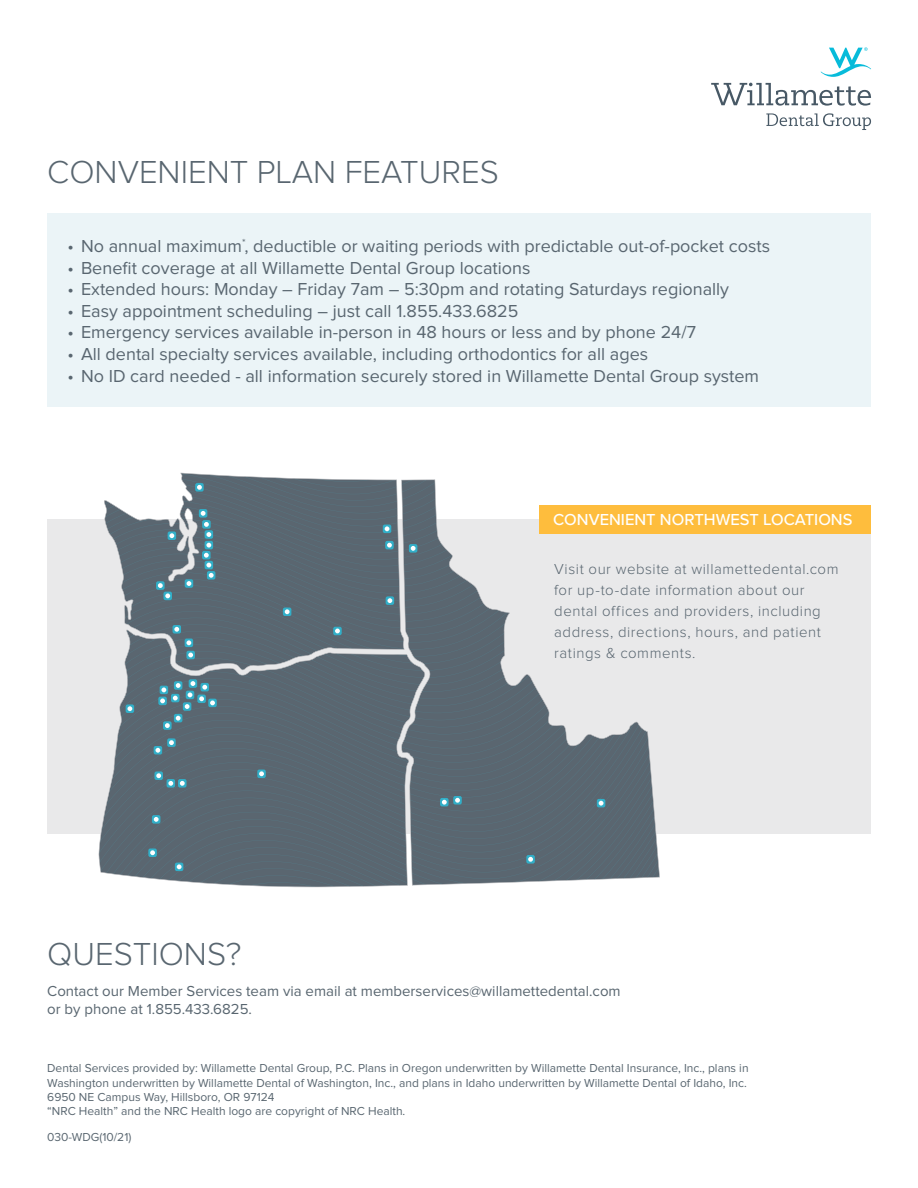
<style>
.page{position:relative;width:918px;height:1188px;background:#fff}
.page>*{position:absolute;margin:0;border:0;box-sizing:border-box;transform-origin:0 0}
.t1{font:300 33px "Proxima Nova";color:#596670}
.t2{font:18px "Proxima Nova";color:#596670}
.t3{font:500 16.5px "Proxima Nova";color:#fff}
.t4{font:300 15px/21px "Proxima Nova";letter-spacing:.035em;color:#596670}
.t5{font:15px/18px "Proxima Nova";color:#596670}
.t6{font:12px/14.4px "Proxima Nova";color:#596670}
</style>
<div class="page">
<div style="left:47px;top:213px;width:824px;height:193px;background:#ebf4f7"></div>
<svg style="left:711px;top:83px;width:160px;height:23px"></svg>
<svg style="left:766px;top:113px;width:105px;height:17px"></svg>
<svg style="left:821px;top:47px;width:50px;height:30px"></svg>
<div style="left:47px;top:520px;width:824px;height:314px;background:#e9e9ea"></div>
<svg style="left:405px;top:480px;width:255px;height:405px;fill:#5a6c76"></svg>
<svg style="left:99px;top:630px;width:326px;height:257px;background:#65717b"></svg>
<svg style="left:174px;top:714px;width:8px;height:8px"></svg>
<svg style="left:176px;top:716px;width:5px;height:5px"></svg>
<svg style="left:174px;top:681px;width:8px;height:9px"></svg>
<svg style="left:176px;top:683px;width:5px;height:5px"></svg>
<svg style="left:171px;top:694px;width:9px;height:8px"></svg>
<svg style="left:173px;top:696px;width:5px;height:4px"></svg>
<svg style="left:160px;top:686px;width:8px;height:8px"></svg>
<svg style="left:161px;top:688px;width:5px;height:4px"></svg>
<svg style="left:158px;top:697px;width:9px;height:8px"></svg>
<svg style="left:160px;top:698px;width:5px;height:5px"></svg>
<svg style="left:189px;top:679px;width:8px;height:9px"></svg>
<svg style="left:190px;top:681px;width:5px;height:5px"></svg>
<svg style="left:186px;top:691px;width:8px;height:8px"></svg>
<svg style="left:188px;top:692px;width:4px;height:5px"></svg>
<svg style="left:201px;top:683px;width:8px;height:8px"></svg>
<svg style="left:202px;top:685px;width:5px;height:5px"></svg>
<div style="left:197px;top:695px;width:9px;height:8px;background:#32afc8;border-radius:2px"></div>
<svg style="left:199px;top:696px;width:5px;height:5px"></svg>
<svg style="left:208px;top:699px;width:9px;height:8px"></svg>
<svg style="left:210px;top:700px;width:5px;height:5px"></svg>
<svg style="left:183px;top:702px;width:8px;height:9px"></svg>
<svg style="left:185px;top:704px;width:5px;height:5px"></svg>
<div style="left:257px;top:770px;width:9px;height:8px;background:#32afc8;border-radius:2px"></div>
<svg style="left:259px;top:771px;width:5px;height:5px"></svg>
<svg style="left:440px;top:798px;width:9px;height:8px"></svg>
<svg style="left:442px;top:800px;width:5px;height:5px"></svg>
<div style="left:453px;top:796px;width:9px;height:9px;background:#32afc8;border-radius:2px"></div>
<svg style="left:455px;top:798px;width:5px;height:5px"></svg>
<svg style="left:597px;top:799px;width:8px;height:8px"></svg>
<svg style="left:599px;top:801px;width:5px;height:5px"></svg>
<div style="left:526px;top:855px;width:9px;height:9px;background:#32afc8;border-radius:2px"></div>
<svg style="left:528px;top:857px;width:5px;height:5px"></svg>
<div style="left:163px;top:721px;width:9px;height:9px;background:#32afc8;border-radius:2px"></div>
<svg style="left:165px;top:723px;width:5px;height:5px"></svg>
<div style="left:167px;top:738px;width:9px;height:9px;background:#32afc8;border-radius:2px"></div>
<svg style="left:169px;top:740px;width:5px;height:5px"></svg>
<div style="left:178px;top:779px;width:9px;height:9px;background:#32afc8;border-radius:2px"></div>
<svg style="left:180px;top:781px;width:5px;height:5px"></svg>
<div style="left:152px;top:815px;width:8px;height:9px;background:#32afc8;border-radius:2px"></div>
<svg style="left:154px;top:817px;width:5px;height:5px"></svg>
<div style="left:148px;top:849px;width:9px;height:8px;background:#32afc8;border-radius:2px"></div>
<svg style="left:150px;top:850px;width:5px;height:5px"></svg>
<svg style="left:175px;top:863px;width:8px;height:8px"></svg>
<svg style="left:177px;top:864px;width:5px;height:5px"></svg>
<div style="left:167px;top:779px;width:8px;height:9px;background:#32afc8;border-radius:2px"></div>
<svg style="left:168px;top:781px;width:5px;height:5px"></svg>
<div style="left:154px;top:771px;width:9px;height:9px;background:#32afc8;border-radius:2px"></div>
<svg style="left:156px;top:773px;width:5px;height:5px"></svg>
<svg style="left:154px;top:746px;width:8px;height:8px"></svg>
<svg style="left:155px;top:748px;width:5px;height:5px"></svg>
<svg style="left:105px;top:474px;width:300px;height:197px"></svg>
<svg style="left:409px;top:544px;width:8px;height:9px"></svg>
<svg style="left:411px;top:546px;width:5px;height:5px"></svg>
<svg style="left:126px;top:704px;width:8px;height:9px"></svg>
<svg style="left:127px;top:706px;width:5px;height:5px"></svg>
<div style="left:540px;top:505px;width:331px;height:28px;background:#febd3d"></div>
<h1 class="t1" style="left:47px;top:157px;width:453px">CONVENIENT PLAN FEATURES</h1>
<p class="t2" style="left:68px;top:238px;width:704px">• No annual maximum<sup>*</sup>, deductible or waiting periods with predictable out-of-pocket costs</p>
<p class="t2" style="left:68px;top:259px;width:465px">• Benefit coverage at all Willamette Dental Group locations</p>
<p class="t2" style="left:68px;top:281px;width:663px">• Extended hours: Monday – Friday 7am – 5:30pm and rotating Saturdays regionally</p>
<p class="t2" style="left:68px;top:303px;width:452px">• Easy appointment scheduling – just call 1.855.433.6825</p>
<p class="t2" style="left:68px;top:324px;width:630px">• Emergency services available in-person in 48 hours or less and by phone 24/7</p>
<p class="t2" style="left:68px;top:346px;width:582px">• All dental specialty services available, including orthodontics for all ages</p>
<p class="t2" style="left:68px;top:367px;width:693px">• No ID card needed - all information securely stored in Willamette Dental Group system</p>
<p class="t3" style="left:553px;top:507px;width:301px">CONVENIENT NORTHWEST LOCATIONS</p>
<p class="t4" style="left:554px;top:559px;width:286px">Visit our website at willamettedental.com for up-to-date information about our dental offices and providers, including address, directions, hours, and patient ratings &amp; comments.</p>
<h1 class="t1" style="left:47px;top:938px;width:196px">QUESTIONS?</h1>
<p class="t5" style="left:47px;top:983px;width:575px">Contact our Member Services team via email at memberservices@willamettedental.com or by phone at 1.855.433.6825.</p>
<p class="t6" style="left:47px;top:1062px;width:703px">Dental Services provided by: Willamette Dental Group, P.C. Plans in Oregon underwritten by Willamette Dental Insurance, Inc., plans in Washington underwritten by Willamette Dental of Washington, Inc., and plans in Idaho underwritten by Willamette Dental of Idaho, Inc.<br>6950 NE Campus Way, Hillsboro, OR 97124<br>“NRC Health” and the NRC Health logo are copyright of NRC Health.</p>
<p class="t6" style="left:47px;top:1131px;width:86px">030-WDG(10/21)</p>
</div>
